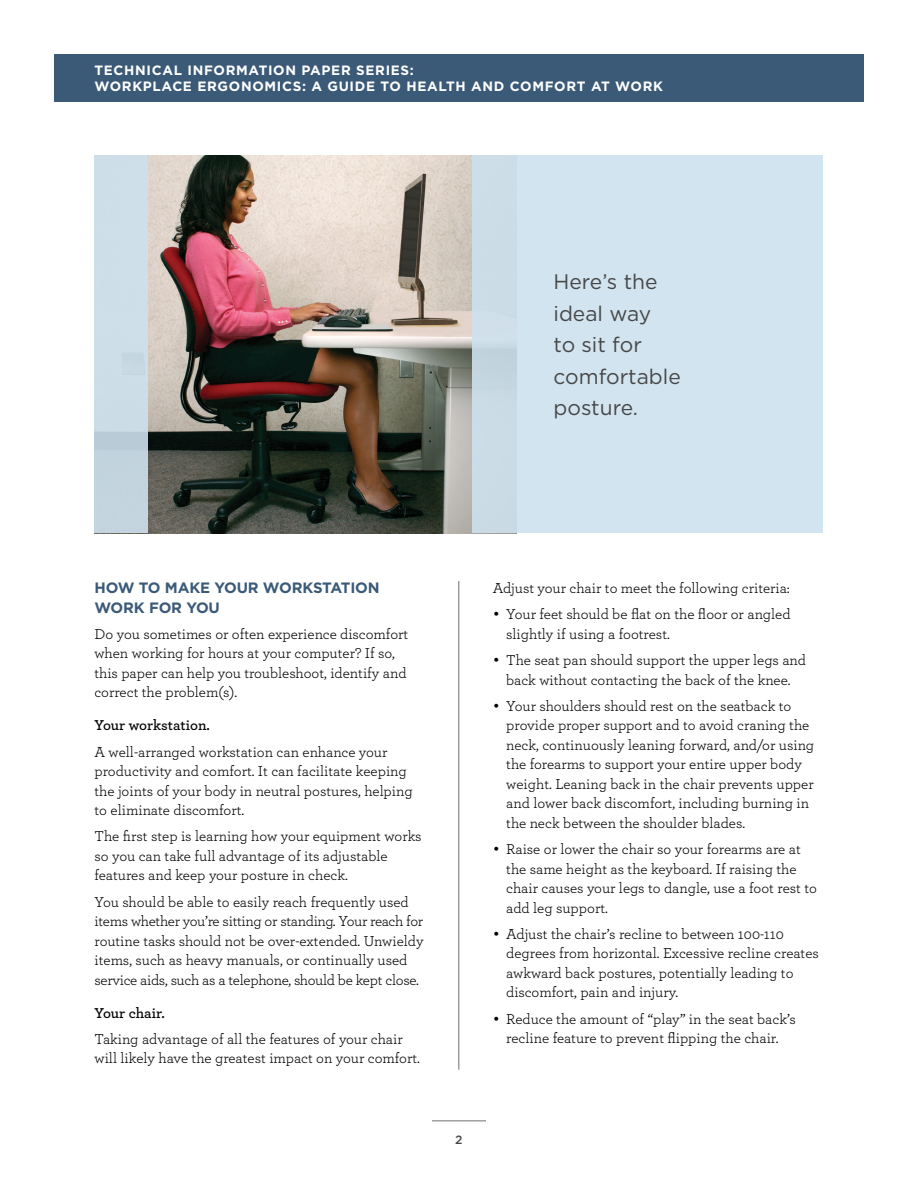
<style>
.page{position:relative;width:918px;height:1188px;background:#fff}
.page>*{position:absolute;margin:0;border:0;box-sizing:border-box;transform-origin:0 0}
.t1{font:21px/31.5px "Gotham";color:#474748}
.t2{font:15px/19.5px "Archer";color:#000}
.t3{font:700 15px/19.5px "Gotham";letter-spacing:-.01em;color:#3b5a78}
.t4{font:600 15px "Archer";color:#000}
.t5{font:700 13.5px/16.2px "Gotham";letter-spacing:.05em;color:#fff}
.t6{font:500 12px "Gotham";color:#474748}
.s1{font-family:"Gotham"}
</style>
<div class="page">
<div style="left:54px;top:54px;width:810px;height:47px;background:#3b5a78"></div>
<hr style="left:459px;top:581px;width:1px;height:489px;background:#706d6d">
<hr style="left:432px;top:1121px;width:54px;height:1px;background:#706d6d">
<img style="left:148px;top:155px;width:324px;height:378px">
<div style="left:472px;top:155px;width:352px;height:378px;background:#cee1ee"></div>
<div style="left:94px;top:155px;width:54px;height:378px;background:#cee1ee"></div>
<p class="t5" style="left:94px;top:62px;width:570px">TECHNICAL INFORMATION PAPER SERIES:<br>WORKPLACE ERGONOMICS: A GUIDE TO HEALTH AND COMFORT AT WORK</p>
<h1 class="t1" style="left:554px;top:266px;width:129px">Here’s the ideal way<br>to sit for comfortable posture.</h1>
<p class="t3" style="left:94px;top:578px;width:287px">HOW TO MAKE YOUR WORKSTATION<br>WORK FOR YOU</p>
<p class="t2" style="left:94px;top:623px;width:315px">Do you sometimes or often experience discomfort when working for hours at your computer? If so, this paper can help you troubleshoot, identify and correct the problem(s).</p>
<p class="t4" style="left:94px;top:714px;width:117px">Your workstation.</p>
<p class="t2" style="left:94px;top:741px;width:320px">A well-arranged workstation can enhance your productivity and comfort. It can facilitate keeping the joints of your body in neutral postures, helping to eliminate discomfort.</p>
<p class="t2" style="left:94px;top:826px;width:329px">The first step is learning how your equipment works so you can take full advantage of its adjustable features and keep your posture in check.</p>
<p class="t2" style="left:94px;top:891px;width:331px">You should be able to easily reach frequently used items whether you’re sitting or standing. Your reach for routine tasks should not be over-extended. Unwieldy items, such as heavy manuals, or continually used service aids, such as a telephone, should be kept close.</p>
<p class="t4" style="left:94px;top:1001px;width:72px">Your chair.</p>
<p class="t2" style="left:94px;top:1028px;width:327px">Taking advantage of all the features of your chair will likely have the greatest impact on your comfort.</p>
<p class="t2" style="left:493px;top:578px;width:299px">Adjust your chair to meet the following criteria:</p>
<p class="t2" style="left:506px;top:604px;width:286px;text-indent:-14px"><span class="s1">•</span> Your feet should be flat on the floor or angled slightly if using a footrest.</p>
<p class="t2" style="left:493px;top:650px;width:315px;text-align:center"><span class="s1">•</span> The seat pan should support the upper legs and back without contacting the back of the knee.</p>
<p class="t2" style="left:506px;top:695px;width:310px;text-indent:-14px"><span class="s1">•</span> Your shoulders should rest on the seatback to provide proper support and to avoid craning the neck, continuously leaning forward, and/or using the forearms to support your entire upper body weight. Leaning back in the chair prevents upper and lower back discomfort, including burning in the neck between the shoulder blades.</p>
<p class="t2" style="left:506px;top:839px;width:312px;text-indent:-14px"><span class="s1">•</span> Raise or lower the chair so your forearms are at the same height as the keyboard. If raising the chair causes your legs to dangle, use a foot rest to add leg support.</p>
<p class="t2" style="left:506px;top:923px;width:314px;text-indent:-14px"><span class="s1">•</span> Adjust the chair’s recline to between 100-110 degrees from horizontal. Excessive recline creates awkward back postures, potentially leading to discomfort, pain and injury.</p>
<p class="t2" style="left:493px;top:1008px;width:305px;text-align:center"><span class="s1">•</span> Reduce the amount of “play” in the seat back’s recline feature to prevent flipping the chair.</p>
<p class="t6" style="left:455px;top:1132px;width:9px">2</p>
</div>
